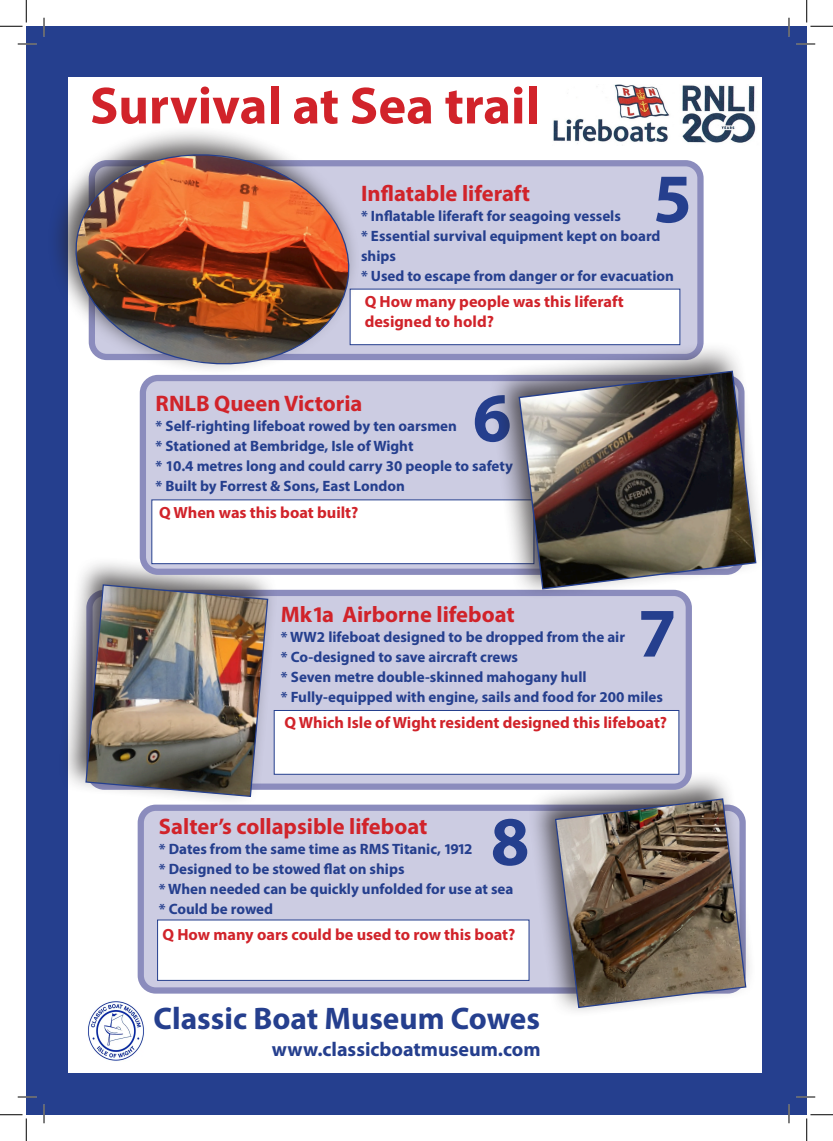
<style>
.page{position:relative;width:833px;height:1141px;background:#fff}
.page>*{position:absolute;margin:0;border:0;box-sizing:border-box;transform-origin:0 0}
.t1{font:700 70px "Myriad Pro";color:#253f8e}
.t2{font:700 52.5px "Myriad Pro";color:#d1232a}
.t3{font:700 31.25px "Myriad Pro";color:#253f8e}
.Lifeboat{font:700 22.5px "Myriad Pro";color:#d1232a}
.t4{font:700 20px "Myriad Pro";color:#253f8e}
.question{font:700 16.25px/19.5px "Myriad Pro";color:#d1232a}
.Body{font:700 15px/20px "Myriad Pro";color:#253f8e}
</style>
<div class="page">
<div style="left:26px;top:26px;width:780px;height:1088px;background:#253f8e"></div>
<div style="left:68px;top:77px;width:693px;height:995px;background:#fff"></div>
<img style="left:88px;top:1001px;width:56px;height:60px">
<div style="left:141px;top:807px;width:601px;height:183px;background:#cccce2;border-radius:15px"></div>
<div style="left:137px;top:804px;width:608px;height:189px;border:6px solid #8b8cbd;border-radius:15px"></div>
<div style="left:157px;top:919px;width:372px;height:61px;background:#fff"></div>
<div style="left:527px;top:770px;width:229px;height:247px;background:#231f20;opacity:.75"></div>
<img style="left:554px;top:797px;width:192px;height:211px">
<div style="left:89px;top:593px;width:599px;height:193px;background:#cccce2;border-radius:15px"></div>
<div style="left:86px;top:589px;width:605px;height:200px;border:6px solid #8b8cbd;border-radius:15px"></div>
<div style="left:274px;top:710px;width:404px;height:64px;background:#fff;border:1px solid #253f8e"></div>
<div style="left:58px;top:556px;width:220px;height:251px;background:#231f20;opacity:.75"></div>
<img style="left:85px;top:583px;width:184px;height:214px">
<div style="left:92px;top:163px;width:608px;height:194px;background:#cccce2;border-radius:15px"></div>
<div style="left:89px;top:160px;width:614px;height:200px;border:6px solid #8b8cbd;border-radius:15px"></div>
<div style="left:349px;top:289px;width:330px;height:56px;background:#fff"></div>
<div style="left:47px;top:126px;width:313px;height:249px;background:#231f20;opacity:.75"></div>
<img style="left:67px;top:144px;width:291px;height:229px">
<img style="left:553px;top:84px;width:203px;height:60px">
<div style="left:143px;top:378px;width:598px;height:193px;background:#cccce2;border-radius:15px"></div>
<div style="left:140px;top:375px;width:604px;height:200px;border:6px solid #8b8cbd;border-radius:15px"></div>
<div style="left:151px;top:499px;width:383px;height:65px;background:#fff;border:1px solid #253f8e"></div>
<div style="left:488px;top:340px;width:278px;height:260px;background:#231f20;opacity:.75"></div>
<img style="left:517px;top:370px;width:239px;height:220px">
<svg style="left:18px;top:43px;width:18px;height:2px"></svg>
<svg style="left:796px;top:43px;width:18px;height:2px"></svg>
<svg style="left:18px;top:1096px;width:18px;height:1px"></svg>
<svg style="left:796px;top:1096px;width:18px;height:1px"></svg>
<svg style="left:43px;top:18px;width:2px;height:18px"></svg>
<svg style="left:43px;top:1104px;width:2px;height:19px"></svg>
<svg style="left:788px;top:18px;width:1px;height:18px"></svg>
<svg style="left:787px;top:1104px;width:2px;height:19px"></svg>
<svg style="left:0;top:0;width:27px;height:27px"></svg>
<svg style="left:0;top:1114px;width:27px;height:26px"></svg>
<svg style="left:806px;top:0;width:26px;height:27px"></svg>
<svg style="left:806px;top:1114px;width:26px;height:26px"></svg>
<p class="t2" style="left:90px;top:71px;width:451px">Survival at Sea trail</p>
<p class="t1" style="left:652px;top:153px;width:40px">5</p>
<p class="Lifeboat" style="left:361px;top:178px;width:170px">Inflatable liferaft</p>
<p class="Body" style="left:361px;top:205px;width:261px">* Inflatable liferaft for seagoing vessels</p>
<p class="Body" style="left:361px;top:225px;width:301px">* Essential survival equipment kept on board ships</p>
<p class="Body" style="left:361px;top:265px;width:314px">* Used to escape from danger or for evacuation</p>
<p class="question" style="left:364px;top:291px;width:260px">Q How many people was this liferaft designed to hold?</p>
<p class="t1" style="left:472px;top:372px;width:40px">6</p>
<p class="Lifeboat" style="left:155px;top:389px;width:208px">RNLB Queen Victoria</p>
<p class="Body" style="left:155px;top:415px;width:303px">* Self-righting lifeboat rowed by ten oarsmen</p>
<p class="Body" style="left:155px;top:435px;width:259px">* Stationed at Bembridge, Isle of Wight</p>
<p class="Body" style="left:155px;top:455px;width:358px">* 10.4 metres long and could carry 30 people to safety</p>
<p class="Body" style="left:155px;top:475px;width:251px">* Built by Forrest &amp; Sons, East London</p>
<p class="question" style="left:159px;top:502px;width:201px">Q When was this boat built?</p>
<p class="Lifeboat" style="left:281px;top:599px;width:235px">Mk1a Airborne lifeboat</p>
<p class="Body" style="left:281px;top:626px;width:345px">* WW2 lifeboat designed to be dropped from the air</p>
<p class="Body" style="left:281px;top:646px;width:238px">* Co-designed to save aircraft crews</p>
<p class="Body" style="left:281px;top:666px;width:307px">* Seven metre double-skinned mahogany hull</p>
<p class="Body" style="left:281px;top:686px;width:383px">* Fully-equipped with engine, sails and food for 200 miles</p>
<p class="question" style="left:284px;top:712px;width:384px">Q Which Isle of Wight resident designed this lifeboat?</p>
<p class="t1" style="left:637px;top:587px;width:40px">7</p>
<p class="Lifeboat" style="left:159px;top:811px;width:270px">Salter’s collapsible lifeboat</p>
<p class="Body" style="left:159px;top:838px;width:315px">* Dates from the same time as RMS Titanic, 1912</p>
<p class="Body" style="left:159px;top:858px;width:247px">* Designed to be stowed flat on ships</p>
<p class="Body" style="left:159px;top:878px;width:356px">* When needed can be quickly unfolded for use at sea</p>
<p class="Body" style="left:159px;top:898px;width:116px">* Could be rowed</p>
<p class="question" style="left:162px;top:924px;width:354px">Q How many oars could be used to row this boat?</p>
<p class="t1" style="left:490px;top:795px;width:40px">8</p>
<p class="t3" style="left:153px;top:997px;width:387px">Classic Boat Museum Cowes</p>
<p class="t4" style="left:272px;top:1036px;width:270px">www.classicboatmuseum.com</p>
</div>
